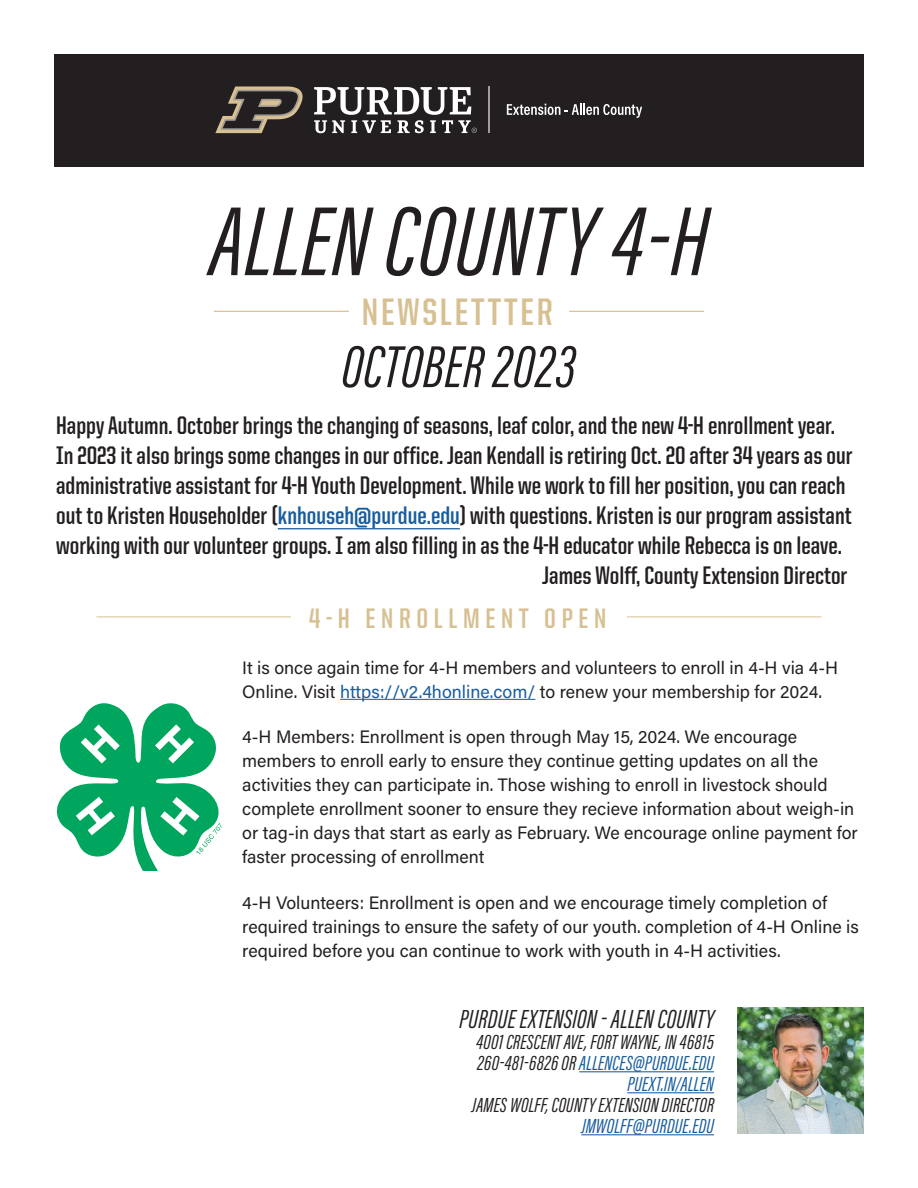
<style>
.page{position:relative;width:918px;height:1188px;background:#fff}
.page>*{position:absolute;margin:0;border:0;box-sizing:border-box;transform-origin:0 0}
.t1{font:italic 101.25px "Acumin Pro Extra Cond";letter-spacing:.01em;color:#231f20}
.Heading_1{font:italic 61.05px "Acumin Pro Extra Cond";letter-spacing:.01em;color:#231f20}
.Heading_1-2{font:700 38.4px "United Sans Cond";letter-spacing:.075em;color:#d7c091}
.Heading_1-3{font:700 28.35px "United Sans Cond";letter-spacing:.2em;color:#d7c091}
.t2{font:italic 27px "Acumin Pro Extra Cond";letter-spacing:.01em;color:#231f20}
.Heading_1-4{font:700 25.5px/30px "United Sans Cond";color:#231f20}
.t3{font:italic 21px "Acumin Pro Extra Cond";letter-spacing:.01em;color:#231f20}
.t4{font:italic 21px "Acumin Pro Extra Cond";letter-spacing:.01em;color:#175d9e}
.t5{font:18px/24px "Acumin Pro";color:#231f20}
.s1{color:#175d9e}
.s2{color:#231f20}
</style>
<div class="page">
<div style="left:54px;top:54px;width:810px;height:112px;background:#231f20"></div>
<svg style="left:507px;top:104px;width:135px;height:14px"></svg>
<svg style="left:215px;top:87px;width:88px;height:46px"></svg>
<hr style="left:489px;top:86px;width:1px;height:47px;background:#a19d97">
<svg style="left:314px;top:87px;width:163px;height:46px"></svg>
<hr style="left:340px;top:699px;width:195px;height:1px;background:#175d9e">
<hr style="left:214px;top:311px;width:135px;height:1px;background:#d7c091">
<hr style="left:569px;top:311px;width:135px;height:1px;background:#d7c091">
<hr style="left:579px;top:1071px;width:135px;height:1px;background:#175d9e">
<hr style="left:627px;top:1092px;width:87px;height:1px;background:#175d9e">
<hr style="left:581px;top:1134px;width:133px;height:1px;background:#175d9e">
<hr style="left:96px;top:616px;width:195px;height:1px;background:#d7c091">
<hr style="left:627px;top:616px;width:195px;height:1px;background:#d7c091">
<svg style="left:57px;top:703px;width:165px;height:168px"></svg>
<img style="left:738px;top:1008px;width:126px;height:126px">
<hr style="left:278px;top:528px;width:182px;height:1px;background:#175d9e">
<p class="t1" style="left:210px;top:180px;width:499px">ALLEN COUNTY 4-H</p>
<p class="Heading_1-2" style="left:362px;top:292px;width:193px">NEWSLETTTER</p>
<p class="Heading_1" style="left:342px;top:330px;width:236px">OCTOBER 2023</p>
<p class="Heading_1-4" style="left:56px;top:410px;width:798px">Happy Autumn. October brings the changing of seasons, leaf color, and the new 4-H enrollment year.<br>In 2023 it also brings some changes in our office. Jean Kendall is retiring Oct. 20 after 34 years as our administrative assistant for 4-H Youth Development. While we work to fill her position, you can reach out to Kristen Householder (<span class="s1">knhouseh@purdue.edu</span>) with questions. Kristen is our program assistant working with our volunteer groups. I am also filling in as the 4-H educator while Rebecca is on leave.</p>
<p class="Heading_1-4" style="left:542px;top:560px;width:307px">James Wolff, County Extension Director</p>
<p class="Heading_1-3" style="left:309px;top:604px;width:299px">4-H ENROLLMENT OPEN</p>
<p class="t5" style="left:242px;top:655px;width:597px">It is once again time for 4-H members and volunteers to enroll in 4-H via 4-H<br>Online. Visit <span class="s1">https://v2.4honline.com/</span> to renew your membership for 2024.</p>
<p class="t5" style="left:242px;top:724px;width:617px">4-H Members: Enrollment is open through May 15, 2024. We encourage members to enroll early to ensure they continue getting updates on all the activities they can participate in. Those wishing to enroll in livestock should complete enrollment sooner to ensure they recieve information about weigh-in or tag-in days that start as early as February. We encourage online payment for faster processing of enrollment</p>
<p class="t5" style="left:242px;top:890px;width:618px">4-H Volunteers: Enrollment is open and we encourage timely completion of required trainings to ensure the safety of our youth. completion of 4-H Online is required before you can continue to work with youth in 4-H activities.</p>
<p class="t2" style="left:460px;top:1002px;width:256px">PURDUE EXTENSION - ALLEN COUNTY</p>
<p class="t3" style="left:476px;top:1029px;width:239px">4001 CRESCENT AVE, FORT WAYNE, IN 46815</p>
<p class="t4" style="left:477px;top:1050px;width:238px"><span class="s2">260-481-6826 OR</span> ALLENCES@PURDUE.EDU</p>
<p class="t4" style="left:627px;top:1071px;width:88px">PUEXT.IN/ALLEN</p>
<p class="t3" style="left:472px;top:1092px;width:244px">JAMES WOLFF, COUNTY EXTENSION DIRECTOR</p>
<p class="t4" style="left:581px;top:1113px;width:134px">JMWOLFF@PURDUE.EDU</p>
</div>
